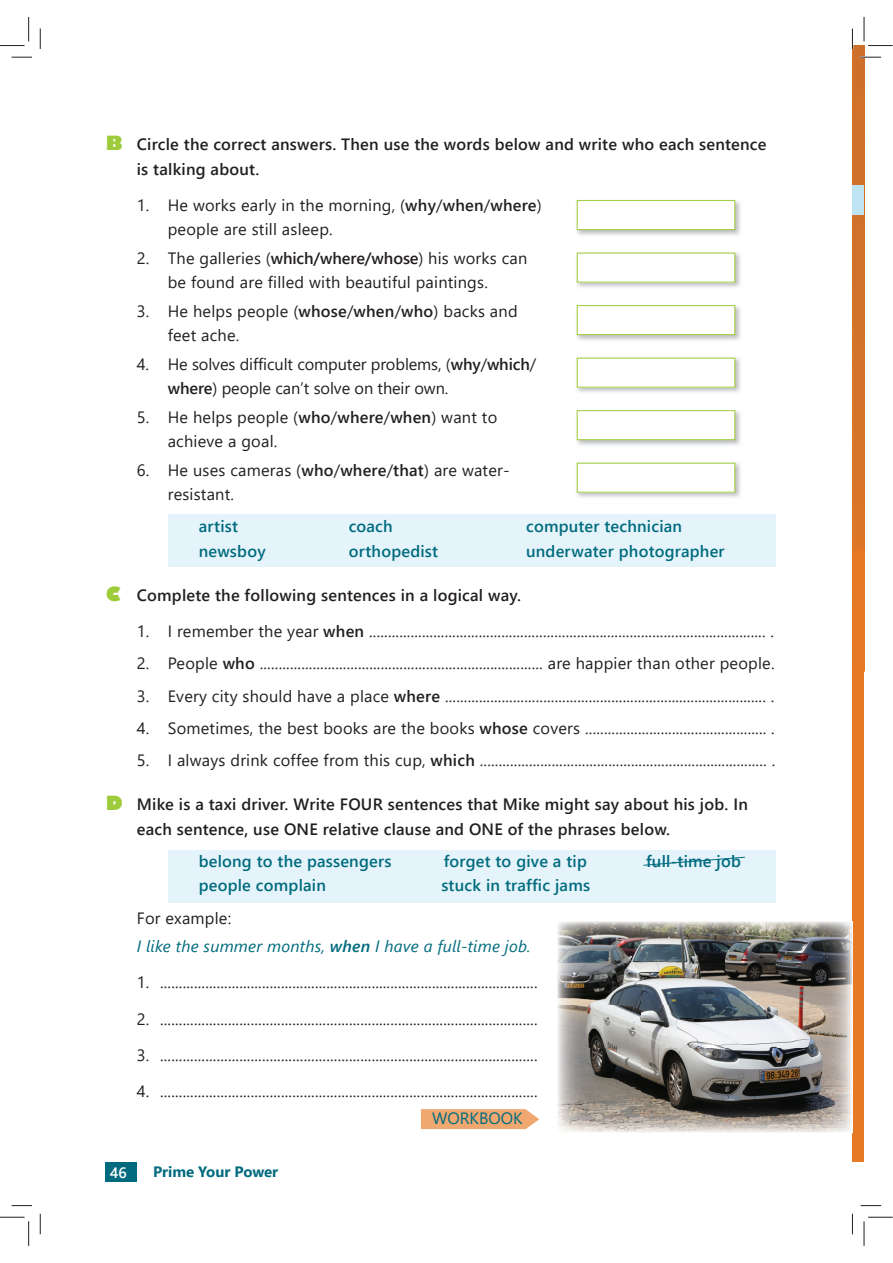
<style>
.page{position:relative;width:893px;height:1263px;background:#fff}
.page>*{position:absolute;margin:0;border:0;box-sizing:border-box;transform-origin:0 0}
.t1{font:16.35px/24.6px "Segoe UI";letter-spacing:.015em;color:#231f20}
.t2{font:600 16.35px/24.6px "Segoe UI";letter-spacing:.015em;color:#231f20}
.t3{font:600 16.35px "Segoe UI";letter-spacing:.015em;color:#006b7e}
.t4{font:16.35px/24.6px "Segoe UI";letter-spacing:-.005em;color:#231f20}
.t5{font:italic 16.35px/28.3px "Segoe UI";letter-spacing:.015em;color:#006b7e}
.t6{font:16.35px "Segoe UI";color:#006b7e}
.t7{font:700 15px "Segoe UI";letter-spacing:-.005em;color:#006b7e}
.t8{font:600 15px "Segoe UI";color:#fff}
.s1{font-family:"Gill Sans";font-weight:800;font-size:19.05px;color:#9ecb3a}
.s2{font-weight:600}
.s3{font-style:normal;color:#231f20}
</style>
<div class="page">
<div style="left:168px;top:514px;width:607px;height:52px;background:#e5f4fa"></div>
<div style="left:168px;top:851px;width:607px;height:52px;background:#e5f4fa"></div>
<div style="left:852px;top:46px;width:12px;height:1116px;background:#e87924"></div>
<img style="left:852px;top:46px;width:12px;height:502px">
<div style="left:852px;top:186px;width:12px;height:29px;background:#bfe4f4"></div>
<svg style="left:421px;top:1109px;width:118px;height:20px;background:#f1ad78"></svg>
<svg style="left:643px;top:856px;width:102px;height:10px"></svg>
<img style="left:576px;top:200px;width:165px;height:36px">
<div style="left:577px;top:201px;width:158px;height:29px;background:#fff"></div>
<div style="left:577px;top:200px;width:158px;height:30px;border:1px solid #9ecb3a"></div>
<img style="left:576px;top:252px;width:165px;height:36px">
<div style="left:577px;top:253px;width:158px;height:29px;background:#fff"></div>
<img style="left:576px;top:305px;width:165px;height:36px">
<div style="left:577px;top:306px;width:158px;height:29px;background:#fff"></div>
<div style="left:577px;top:305px;width:158px;height:30px;border:1px solid #9ecb3a"></div>
<img style="left:576px;top:357px;width:165px;height:36px">
<div style="left:577px;top:358px;width:158px;height:29px;background:#fff"></div>
<img style="left:576px;top:410px;width:165px;height:36px">
<div style="left:577px;top:411px;width:158px;height:29px;background:#fff"></div>
<div style="left:577px;top:410px;width:158px;height:30px;border:1px solid #9ecb3a"></div>
<img style="left:576px;top:462px;width:165px;height:36px">
<div style="left:577px;top:463px;width:158px;height:29px;background:#fff"></div>
<div style="left:577px;top:463px;width:158px;height:30px;border:1px solid #9ecb3a"></div>
<img style="left:557px;top:921px;width:295px;height:212px">
<div style="left:106px;top:1162px;width:31px;height:20px;background:#006b7e"></div>
<hr style="left:860px;top:56px;width:21px;height:2px;background:#fff">
<svg style="left:12px;top:57px;width:20px;height:1px"></svg>
<svg style="left:860px;top:57px;width:21px;height:1px"></svg>
<svg style="left:12px;top:1205px;width:20px;height:1px"></svg>
<svg style="left:860px;top:1205px;width:21px;height:1px"></svg>
<svg style="left:40px;top:29px;width:1px;height:20px"></svg>
<svg style="left:40px;top:1214px;width:1px;height:20px"></svg>
<svg style="left:852px;top:29px;width:1px;height:20px"></svg>
<svg style="left:852px;top:1214px;width:1px;height:20px"></svg>
<svg style="left:0;top:17px;width:29px;height:29px"></svg>
<svg style="left:0;top:1217px;width:29px;height:29px"></svg>
<svg style="left:864px;top:17px;width:29px;height:29px"></svg>
<svg style="left:864px;top:1217px;width:29px;height:29px"></svg>
<p class="t2" style="left:137px;top:131px;width:631px;text-indent:-31px"><span class="s1">B</span> Circle the correct answers. Then use the words below and write who each sentence is talking about.</p>
<p class="t1" style="left:168px;top:192px;width:375px;text-indent:-31px">1. He works early in the morning, (<span class="s2">why</span>/<span class="s2">when</span>/<span class="s2">where</span>) people are still asleep.</p>
<p class="t1" style="left:137px;top:245px;width:392px;text-align:center">2. The galleries (<span class="s2">which/where/whose</span>) his works can be found are filled with beautiful paintings.</p>
<p class="t1" style="left:168px;top:298px;width:351px;text-indent:-31px">3. He helps people (<span class="s2">whose</span>/<span class="s2">when</span>/<span class="s2">who</span>) backs and feet ache.</p>
<p class="t4" style="left:168px;top:351px;width:370px;text-indent:-31px">4. He solves difficult computer problems, (<span class="s2">why</span>/<span class="s2">which</span>/ <span class="s2">where</span>) people can’t solve on their own.</p>
<p class="t1" style="left:168px;top:404px;width:331px;text-indent:-31px">5. He helps people (<span class="s2">who</span>/<span class="s2">where</span>/<span class="s2">when</span>) want to achieve a goal.</p>
<p class="t1" style="left:168px;top:457px;width:343px;text-indent:-31px">6. He uses cameras (<span class="s2">who</span>/<span class="s2">where</span>/<span class="s2">that</span>) are water&shy;resistant.</p>
<p class="t3" style="left:199px;top:515px;width:41px">artist</p>
<p class="t3" style="left:349px;top:515px;width:45px">coach</p>
<p class="t3" style="left:526px;top:515px;width:158px">computer technician</p>
<p class="t3" style="left:199px;top:539px;width:68px">newsboy</p>
<p class="t3" style="left:349px;top:539px;width:91px">orthopedist</p>
<p class="t3" style="left:526px;top:539px;width:200px">underwater photographer</p>
<p class="t2" style="left:106px;top:582px;width:417px"><span class="s1">C</span> Complete the following sentences in a logical way.</p>
<p class="t1" style="left:137px;top:618px;width:639px">1. I remember the year <span class="s2">when</span> ......................................................................................................... .</p>
<p class="t1" style="left:137px;top:650px;width:639px">2. People <span class="s2">who</span> ........................................................................... are happier than other people.</p>
<p class="t1" style="left:137px;top:683px;width:639px">3. Every city should have a place <span class="s2">where</span> ..................................................................................... .</p>
<p class="t1" style="left:137px;top:715px;width:639px">4. Sometimes, the best books are the books <span class="s2">whose</span> covers ................................................ .</p>
<p class="t1" style="left:137px;top:747px;width:640px">5. I always drink coffee from this cup, <span class="s2">which</span> ............................................................................ .</p>
<p class="t2" style="left:137px;top:791px;width:613px;text-indent:-31px"><span class="s1">D</span> Mike is a taxi driver. Write FOUR sentences that Mike might say about his job. In each sentence, use ONE relative clause and ONE of the phrases below.</p>
<p class="t3" style="left:199px;top:849px;width:194px">belong to the passengers</p>
<p class="t3" style="left:444px;top:849px;width:145px">forget to give a tip</p>
<p class="t3" style="left:646px;top:849px;width:96px">full-time job</p>
<p class="t3" style="left:199px;top:874px;width:129px">people complain</p>
<p class="t3" style="left:441px;top:874px;width:150px">stuck in traffic jams</p>
<p class="t5" style="left:137px;top:903px;width:395px"><span class="s3">For example:<br></span>I like the summer months, <span class="s2">when</span> I have a full-time job.</p>
<p class="t1" style="left:137px;top:969px;width:402px">1. ....................................................................................................</p>
<p class="t1" style="left:137px;top:1005px;width:402px">2. ....................................................................................................</p>
<p class="t1" style="left:137px;top:1042px;width:402px">3. ....................................................................................................</p>
<p class="t1" style="left:137px;top:1078px;width:402px">4. ....................................................................................................</p>
<p class="t6" style="left:432px;top:1106px;width:92px">WORKBOOK</p>
<p class="t8" style="left:110px;top:1161px;width:19px">46</p>
<p class="t7" style="left:153px;top:1161px;width:127px">Prime Your Power</p>
</div>
